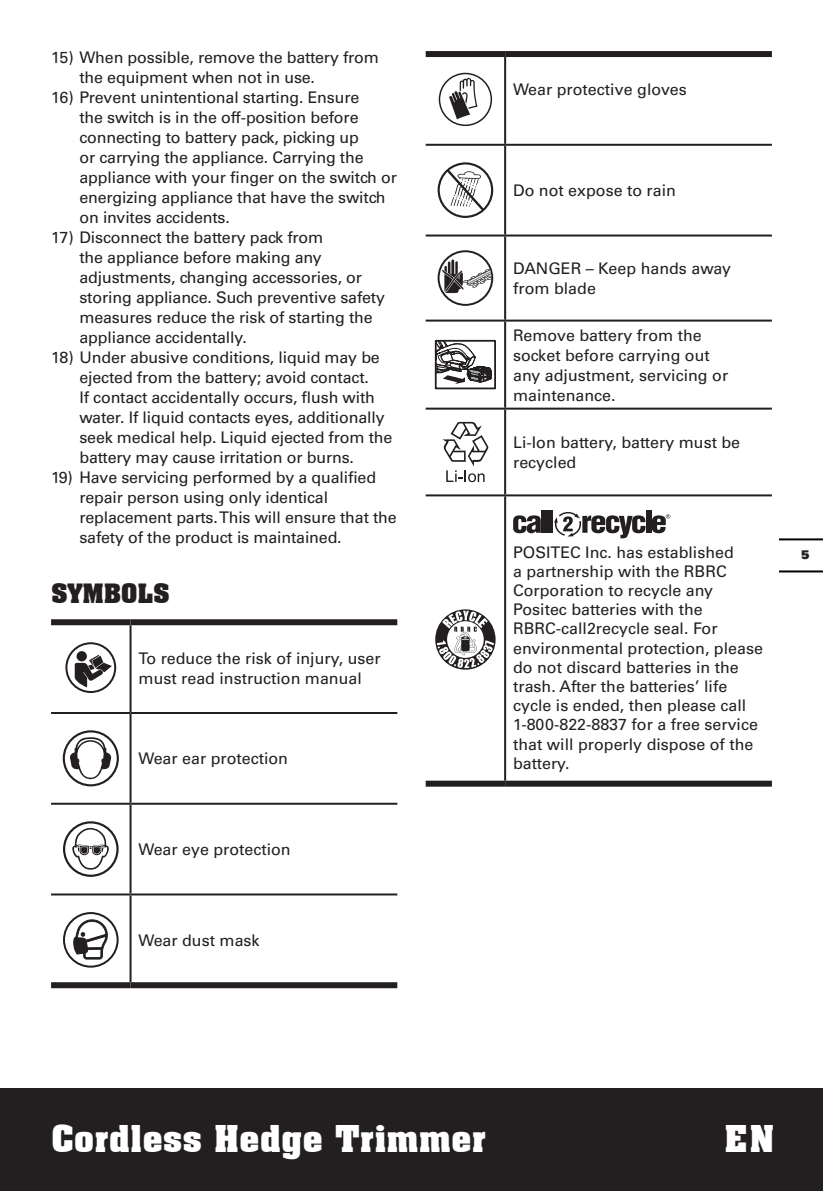
<style>
.page{position:relative;width:823px;height:1191px;background:#fff}
.page>*{position:absolute;margin:0;border:0;box-sizing:border-box;transform-origin:0 0}
.t1{font:700 36px "Aachen BT";color:#fff}
.t2{font:700 26px "Aachen BT";letter-spacing:-.01em;color:#231f20}
.t3{font:16px/20px "Univers";letter-spacing:-.01em;color:#231f20}
.t4{font:900 12px "Univers";color:#231f20}
</style>
<div class="page">
<div style="left:0;top:1089px;width:822px;height:102px;background:#231f20"></div>
<hr style="left:779px;top:570px;width:43px;height:2px;background:#000">
<hr style="left:779px;top:538px;width:43px;height:2px;background:#000">
<hr style="left:129px;top:625px;width:2px;height:87px;background:#231f20">
<hr style="left:51px;top:712px;width:79px;height:2px;background:#231f20">
<hr style="left:130px;top:712px;width:267px;height:2px;background:#231f20">
<hr style="left:129px;top:714px;width:2px;height:88px;background:#231f20">
<hr style="left:51px;top:802px;width:79px;height:2px;background:#231f20">
<hr style="left:130px;top:802px;width:267px;height:2px;background:#231f20">
<hr style="left:129px;top:804px;width:2px;height:89px;background:#231f20">
<hr style="left:51px;top:893px;width:79px;height:2px;background:#231f20">
<hr style="left:130px;top:893px;width:267px;height:2px;background:#231f20">
<hr style="left:129px;top:895px;width:2px;height:87px;background:#231f20">
<div style="left:51px;top:619px;width:79px;height:6px;background:#231f20"></div>
<div style="left:130px;top:619px;width:267px;height:6px;background:#231f20"></div>
<div style="left:51px;top:982px;width:79px;height:6px;background:#231f20"></div>
<div style="left:130px;top:982px;width:267px;height:6px;background:#231f20"></div>
<svg style="left:66px;top:643px;width:49px;height:49px"></svg>
<div style="left:65px;top:642px;width:51px;height:51px;border:2px solid #231f20;border-radius:50%"></div>
<div style="left:76px;top:651px;width:11px;height:10px;background:#231f20;border-radius:50%"></div>
<svg style="left:75px;top:655px;width:37px;height:32px"></svg>
<div style="left:63px;top:730px;width:56px;height:56px;border:2px solid #231f20;border-radius:50%"></div>
<svg style="left:69px;top:737px;width:42px;height:42px"></svg>
<svg style="left:64px;top:822px;width:53px;height:53px"></svg>
<div style="left:63px;top:821px;width:55px;height:56px;border:2px solid #231f20;border-radius:50%"></div>
<svg style="left:72px;top:827px;width:37px;height:42px"></svg>
<svg style="left:64px;top:913px;width:53px;height:53px"></svg>
<div style="left:63px;top:912px;width:55px;height:55px;border:2px solid #231f20;border-radius:50%"></div>
<svg style="left:73px;top:919px;width:35px;height:40px"></svg>
<hr style="left:504px;top:57px;width:2px;height:87px;background:#231f20">
<hr style="left:504px;top:496px;width:2px;height:284px;background:#231f20">
<hr style="left:504px;top:146px;width:2px;height:88px;background:#231f20">
<hr style="left:425px;top:234px;width:80px;height:2px;background:#231f20">
<hr style="left:505px;top:234px;width:266px;height:2px;background:#231f20">
<hr style="left:504px;top:236px;width:2px;height:83px;background:#231f20">
<hr style="left:425px;top:319px;width:80px;height:2px;background:#231f20">
<hr style="left:505px;top:319px;width:266px;height:2px;background:#231f20">
<hr style="left:504px;top:321px;width:2px;height:86px;background:#231f20">
<hr style="left:425px;top:407px;width:80px;height:2px;background:#231f20">
<hr style="left:505px;top:407px;width:266px;height:2px;background:#231f20">
<hr style="left:504px;top:409px;width:2px;height:85px;background:#231f20">
<hr style="left:425px;top:494px;width:80px;height:2px;background:#231f20">
<hr style="left:505px;top:494px;width:266px;height:2px;background:#231f20">
<hr style="left:425px;top:144px;width:80px;height:2px;background:#231f20">
<hr style="left:505px;top:144px;width:266px;height:2px;background:#231f20">
<div style="left:425px;top:51px;width:80px;height:6px;background:#231f20"></div>
<div style="left:505px;top:51px;width:266px;height:6px;background:#231f20"></div>
<div style="left:425px;top:780px;width:80px;height:6px;background:#231f20"></div>
<div style="left:505px;top:780px;width:266px;height:6px;background:#231f20"></div>
<div style="left:438px;top:73px;width:54px;height:53px;border:2px solid #231f20;border-radius:50%"></div>
<svg style="left:449px;top:77px;width:28px;height:42px"></svg>
<svg style="left:437px;top:162px;width:56px;height:56px"></svg>
<svg style="left:437px;top:250px;width:56px;height:56px"></svg>
<div style="left:434px;top:340px;width:61px;height:49px;border:2px solid #231f20"></div>
<svg style="left:435px;top:341px;width:56px;height:43px"></svg>
<svg style="left:442px;top:422px;width:46px;height:60px"></svg>
<svg style="left:435px;top:609px;width:60px;height:60px"></svg>
<svg style="left:513px;top:515px;width:28px;height:18px"></svg>
<div style="left:541px;top:510px;width:5px;height:23px;background:#231f20"></div>
<div style="left:547px;top:510px;width:5px;height:23px;background:#231f20"></div>
<div style="left:645px;top:510px;width:5px;height:23px;background:#231f20"></div>
<svg style="left:554px;top:512px;width:91px;height:26px"></svg>
<svg style="left:651px;top:514px;width:19px;height:19px"></svg>
<p class="t3" style="left:79px;top:47px;width:301px;text-indent:-28px">15) When possible, remove the battery from the equipment when not in use.</p>
<p class="t3" style="left:79px;top:87px;width:319px;text-indent:-28px">16) Prevent unintentional starting. Ensure<br>the switch is in the off-position before connecting to battery pack, picking up<br>or carrying the appliance. Carrying the appliance with your finger on the switch or energizing appliance that have the switch on invites accidents.</p>
<p class="t3" style="left:79px;top:227px;width:307px;text-indent:-28px">17) Disconnect the battery pack from<br>the appliance before making any adjustments, changing accessories, or storing appliance. Such preventive safety measures reduce the risk of starting the appliance accidentally.</p>
<p class="t3" style="left:79px;top:347px;width:314px;text-indent:-28px">18) Under abusive conditions, liquid may be ejected from the battery; avoid contact.<br>If contact accidentally occurs, flush with water. If liquid contacts eyes, additionally seek medical help. Liquid ejected from the battery may cause irritation or burns.</p>
<p class="t3" style="left:79px;top:467px;width:319px;text-indent:-28px">19) Have servicing performed by a qualified repair person using only identical replacement parts. This will ensure that the safety of the product is maintained.</p>
<h2 class="t2" style="left:51px;top:577px;width:120px">SYMBOLS</h2>
<p class="t3" style="left:138px;top:648px;width:243px">To reduce the risk of injury, user must read instruction manual</p>
<p class="t3" style="left:138px;top:749px;width:151px">Wear ear protection</p>
<p class="t3" style="left:138px;top:839px;width:154px">Wear eye protection</p>
<p class="t3" style="left:138px;top:930px;width:122px">Wear dust mask</p>
<p class="t3" style="left:513px;top:80px;width:175px">Wear protective gloves</p>
<p class="t3" style="left:513px;top:181px;width:164px">Do not expose to rain</p>
<p class="t3" style="left:513px;top:258px;width:219px">DANGER – Keep hands away from blade</p>
<p class="t3" style="left:513px;top:325px;width:216px">Remove battery from the socket before carrying out any adjustment, servicing or maintenance.</p>
<p class="t3" style="left:513px;top:432px;width:228px">Li-Ion battery, battery must be recycled</p>
<p class="t3" style="left:513px;top:542px;width:251px;line-height:19.2px">POSITEC Inc. has established<br>a partnership with the RBRC<br>Corporation to recycle any<br>Positec batteries with the<br>RBRC-call2recycle seal. For environmental protection, please do not discard batteries in the trash. After the batteries’ life cycle is ended, then please call<br>1-800-822-8837 for a free service that will properly dispose of the battery.</p>
<p class="t4" style="left:800px;top:546px;width:10px">5</p>
<h1 class="t1" style="left:51px;top:1116px;width:436px">Cordless Hedge Trimmer</h1>
<h1 class="t1" style="left:724px;top:1116px;width:51px">EN</h1>
</div>
